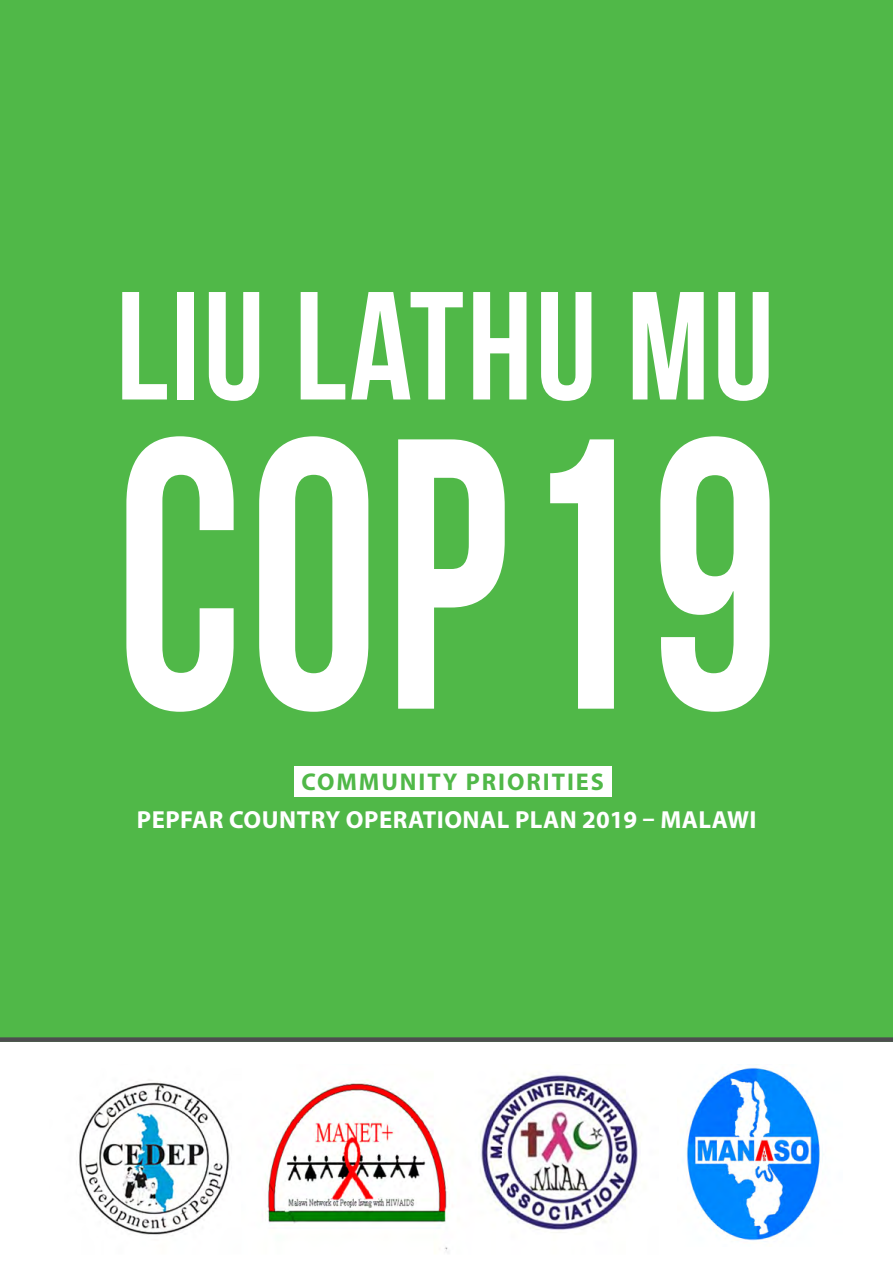
<style>
.page{position:relative;width:893px;height:1263px;background:#fff}
.page>*{position:absolute;margin:0;border:0;box-sizing:border-box;transform-origin:0 0}
._00_cover_header{font:384.6px "Bebas Neue";letter-spacing:.02em;color:#fff;scale:.85 1}
._00_cover_header-2{font:153.45px "Bebas Neue";letter-spacing:.02em;color:#fff}
._01_header{font:700 24.75px "Myriad Pro";letter-spacing:.02em;color:#fff}
._05_header_2{font:700 24.3px "Myriad Pro";letter-spacing:.08em;color:#50b848}
</style>
<div class="page">
<div style="left:0;top:0;width:893px;height:1042px;background:#50b848"></div>
<div style="left:294px;top:766px;width:317px;height:30px;background:#fff"></div>
<img style="left:79px;top:1074px;width:561px;height:179px">
<div style="left:0;top:1037px;width:893px;height:5px;background:#4d4d4f"></div>
<img style="left:686px;top:1064px;width:137px;height:178px">
<p class="_00_cover_header-2" style="left:116px;top:262px;width:659px">LIU LATHU MU</p>
<p class="_00_cover_header" style="left:116px;top:365px;width:783px">COP19</p>
<p class="_05_header_2" style="left:301px;top:766px;width:304px">COMMUNITY PRIORITIES</p>
<p class="_01_header" style="left:137px;top:803px;width:621px">PEPFAR COUNTRY OPERATIONAL PLAN 2019 – MALAWI</p>
</div>
